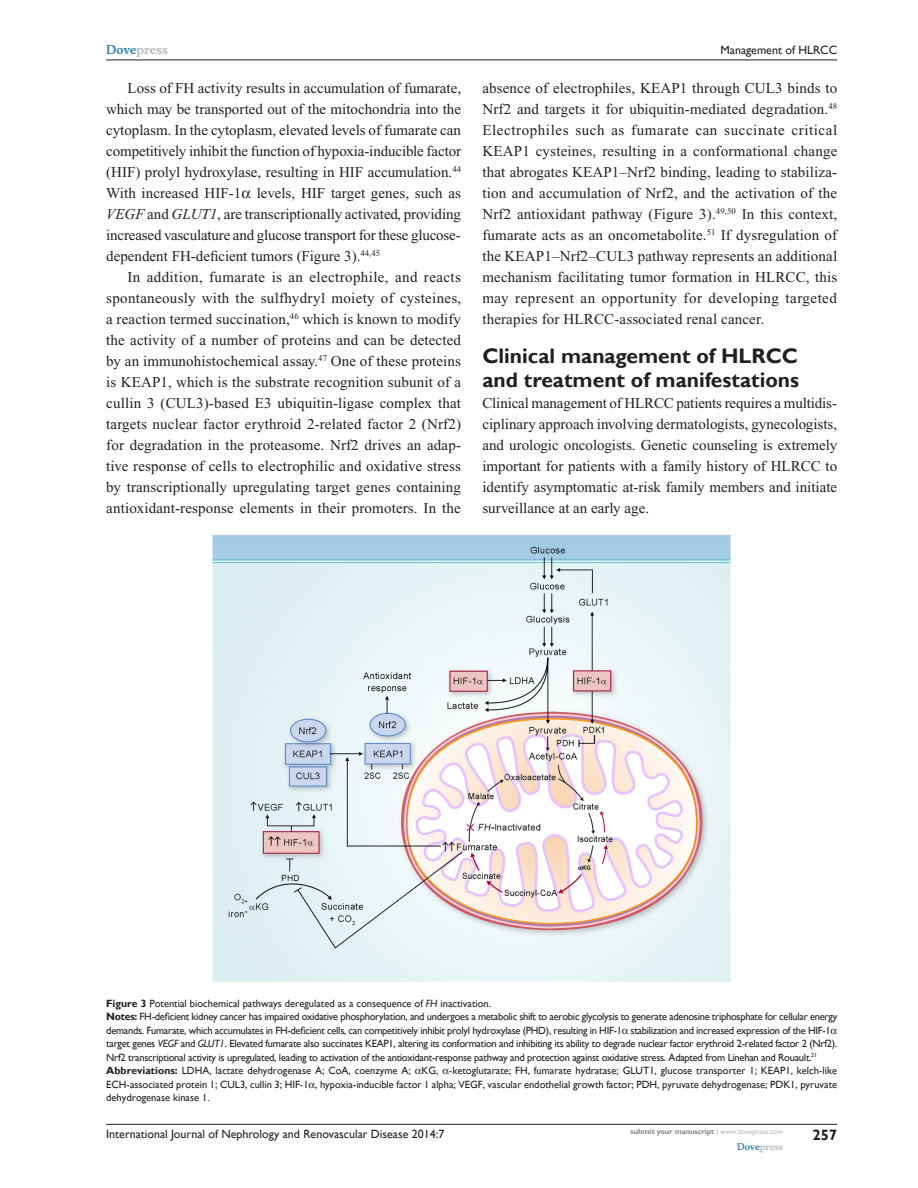
<style>
.page{position:relative;width:918px;height:1188px;background:#fff}
.page>*{position:absolute;margin:0;border:0;box-sizing:border-box;transform-origin:0 0}
.t1{font:700 21px/24px "Gill Sans";color:#231f20}
.Tx{font:15px/21px "Times New Roman";letter-spacing:.01em;color:#231f20;text-align:justify}
.TxF{font:15px/21px "Times New Roman";color:#231f20;text-align:justify}
.t2{font:700 15px "Gill Sans";color:#231f20}
.t3{font:12px "Gill Sans";color:#231f20}
.t4{font:700 12px "Musee";color:#b8b9bc}
.FC{font:10.5px/13.5px "Gill Sans";letter-spacing:-.025em;color:#231f20}
.FC-2{font:10.5px "Gill Sans";color:#231f20}
.t5{font:700 9px "Musee";color:#b8b9bc}
.t6{font:700 7.5px "Gill Sans";color:#808285}
.s1{color:#3485ae}
.s2{font-style:italic}
.s3{font-weight:700}
.s4{font-weight:400;color:#b8b9bc}
</style>
<div class="page">
<hr style="left:106px;top:1124px;width:731px;height:1px;background:#231f20">
<hr style="left:106px;top:60px;width:731px;height:1px;background:#231f20">
<img style="left:213px;top:535px;width:518px;height:447px">
<p class="t4" style="left:106px;top:43px;width:63px"><span class="s1">Dove</span>press</p>
<p class="Tx" style="left:106px;top:77px;width:356px;text-indent:21px">Loss of FH activity results in accumulation of fumarate, which may be transported out of the mitochondria into the cytoplasm. In the cytoplasm, elevated levels of fumarate can competitively inhibit the function of hypoxia-inducible factor (HIF) prolyl hydroxylase, resulting in HIF accumulation.<sup>44<br></sup>With increased HIF-1 levels, HIF target genes, such as <span class="s2">VEGF</span> and <span class="s2">GLUT1</span>, are transcriptionally activated, providing increased vasculature and glucose transport for these glucose&shy;dependent FH-deficient tumors (Figure 3).<sup>44,45</sup></p>
<p class="Tx" style="left:106px;top:266px;width:357px;text-indent:21px">In addition, fumarate is an electrophile, and reacts spontaneously with the sulfhydryl moiety of cysteines, a reaction termed succination,<sup>46</sup> which is known to modify the activity of a number of proteins and can be detected by an immunohistochemical assay.<sup>47</sup> One of these proteins is KEAP1, which is the substrate recognition subunit of a cullin 3 (CUL3)-based E3 ubiquitin-ligase complex that targets nuclear factor erythroid 2-related factor 2 (Nrf2) for degradation in the proteasome. Nrf2 drives an adap&shy;tive response of cells to electrophilic and oxidative stress by transcriptionally upregulating target genes containing antioxidant-response elements in their promoters. In the</p>
<p class="t3" style="left:721px;top:43px;width:118px">Management of HLRCC</p>
<p class="Tx" style="left:482px;top:77px;width:357px">absence of electrophiles, KEAP1 through CUL3 binds to Nrf2 and targets it for ubiquitin-mediated degradation.<sup>48<br></sup>Electrophiles such as fumarate can succinate critical KEAP1 cysteines, resulting in a conformational change that abrogates KEAP1–Nrf2 binding, leading to stabiliza&shy;tion and accumulation of Nrf2, and the activation of the Nrf2 antioxidant pathway (Figure 3).<sup>49,50</sup> In this context, fumarate acts as an oncometabolite.<sup>51</sup> If dysregulation of the KEAP1–Nrf2–CUL3 pathway represents an additional mechanism facilitating tumor formation in HLRCC, this may represent an opportunity for developing targeted therapies for HLRCC-associated renal cancer.</p>
<h1 class="t1" style="left:482px;top:344px;width:318px">Clinical management of HLRCC and treatment of manifestations</h1>
<p class="TxF" style="left:482px;top:392px;width:356px">Clinical management of HLRCC patients requires a multidis&shy;ciplinary approach involving dermatologists, gynecologists, and urologic oncologists. Genetic counseling is extremely important for patients with a family history of HLRCC to identify asymptomatic at-risk family members and initiate surveillance at an early age.</p>
<p class="FC-2" style="left:106px;top:997px;width:386px"><span class="s3">Figure 3</span> Potential biochemical pathways deregulated as a consequence of <span class="s2">FH</span> inactivation.</p>
<p class="FC" style="left:106px;top:1010px;width:733px"><span class="s3">Notes:</span> FH-deficient kidney cancer has impaired oxidative phosphorylation, and undergoes a metabolic shift to aerobic glycolysis to generate adenosine triphosphate for cellular energy demands. Fumarate, which accumulates in FH-deficient cells, can competitively inhibit prolyl hydroxylase (PHD), resulting in HIF-1 stabilization and increased expression of the HIF-1 target genes <span class="s2">VEGF</span> and <span class="s2">GLUT1</span>. Elevated fumarate also succinates KEAP1, altering its conformation and inhibiting its ability to degrade nuclear factor erythroid 2-related factor 2 (Nrf2).<br>Nrf2 transcriptional activity is upregulated, leading to activation of the antioxidant-response pathway and protection against oxidative stress. Adapted from Linehan and Rouault.<sup>21</sup></p>
<p class="FC" style="left:106px;top:1064px;width:732px;text-align:justify"><span class="s3">Abbreviations:</span> LDHA, lactate dehydrogenase A; CoA, coenzyme A; KG, -ketoglutarate; FH, fumarate hydratase; GLUT1, glucose transporter 1; KEAP1, kelch-like ECH-associated protein 1; CUL3, cullin 3; HIF-1 , hypoxia-inducible factor 1 alpha; VEGF, vascular endothelial growth factor; PDH, pyruvate dehydrogenase; PDK1, pyruvate dehydrogenase kinase 1.</p>
<p class="t3" style="left:106px;top:1127px;width:340px">International Journal of Nephrology and Renovascular Disease 2014:7</p>
<p class="t6" style="left:631px;top:1127px;width:154px">submit your manuscript <span class="s4">| www.dovepress.com</span></p>
<p class="t5" style="left:737px;top:1141px;width:48px"><span class="s1">Dove</span>press</p>
<p class="t2" style="left:812px;top:1126px;width:26px">257</p>
</div>
